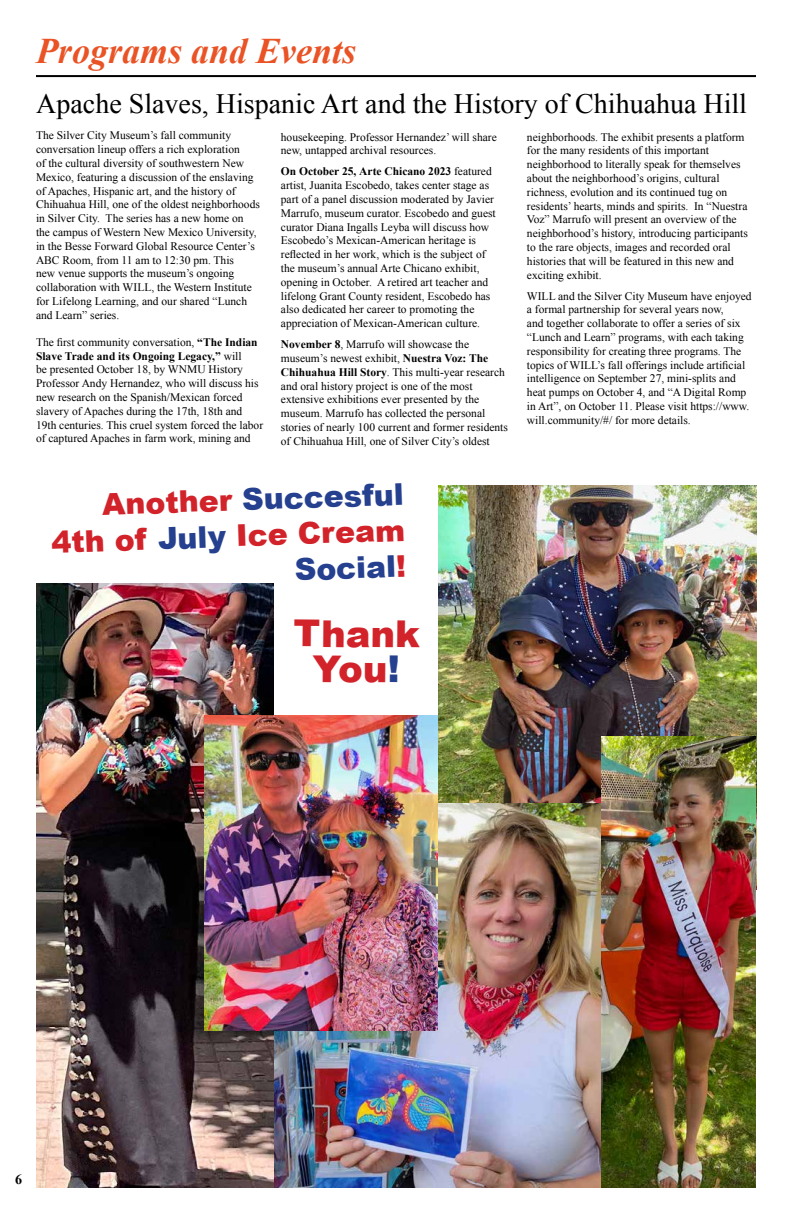
<style>
.page{position:relative;width:792px;height:1224px;background:#fff}
.page>*{position:absolute;margin:0;border:0;box-sizing:border-box;transform-origin:0 0}
.t1{font:900 37px/35.1px "Arial";color:#d2232a;text-align:center}
.t2{font:italic 700 36px "Times New Roman";color:#e95325}
.t3{font:900 30px/36px "Arial";color:#d2232a;text-align:right}
.t4{font:28px "Times New Roman";color:#000}
.t5{font:700 14px "Times New Roman";color:#000}
.t6{font:11.5px/13.8px "Times New Roman";color:#000}
.s1{font-weight:700}
.s2{color:#25408f}
</style>
<div class="page">
<hr style="left:36px;top:75px;width:720px;height:2px;background:#000">
<img style="left:438px;top:485px;width:319px;height:404px">
<img style="left:273px;top:804px;width:329px;height:384px">
<img style="left:602px;top:736px;width:154px;height:452px">
<img style="left:36px;top:584px;width:237px;height:604px">
<img style="left:204px;top:716px;width:233px;height:314px">
<h2 class="t2" style="left:36px;top:26px;width:322px">Programs and Events</h2>
<h3 class="t4" style="left:36px;top:85px;width:712px">Apache Slaves, Hispanic Art and the History of Chihuahua Hill</h3>
<p class="t6" style="left:281px;top:130px;width:217px">housekeeping. Professor Hernandez’ will share new, untapped archival resources.</p>
<p class="t6" style="left:281px;top:165px;width:216px"><span class="s1">On October 25, Arte Chicano 2023</span> featured artist, Juanita Escobedo, takes center stage as part of a panel discussion moderated by Javier Marrufo, museum curator. Escobedo and guest curator Diana Ingalls Leyba will discuss how Escobedo’s Mexican-American heritage is reflected in her work, which is the subject of the museum’s annual Arte Chicano exhibit, opening in October. A retired art teacher and lifelong Grant County resident, Escobedo has also dedicated her career to promoting the appreciation of Mexican-American culture.</p>
<p class="t6" style="left:281px;top:337px;width:229px"><span class="s1">November 8</span>, Marrufo will showcase the museum’s newest exhibit, <span class="s1">Nuestra Voz: The Chihuahua Hill Story</span>. This multi-year research and oral history project is one of the most extensive exhibitions ever presented by the museum. Marrufo has collected the personal stories of nearly 100 current and former residents of Chihuahua Hill, one of Silver City’s oldest</p>
<p class="t6" style="left:36px;top:128px;width:225px">The Silver City Museum’s fall community conversation lineup offers a rich exploration<br>of the cultural diversity of southwestern New Mexico, featuring a discussion of the enslaving of Apaches, Hispanic art, and the history of Chihuahua Hill, one of the oldest neighborhoods in Silver City. The series has a new home on the campus of Western New Mexico University, in the Besse Forward Global Resource Center’s ABC Room, from 11 am to 12:30 pm. This<br>new venue supports the museum’s ongoing collaboration with WILL, the Western Institute for Lifelong Learning, and our shared “Lunch and Learn” series.</p>
<p class="t6" style="left:36px;top:335px;width:229px">The first community conversation, <span class="s1">“The Indian Slave Trade and its Ongoing Legacy,”</span> will<br>be presented October 18, by WNMU History Professor Andy Hernandez, who will discuss his new research on the Spanish/Mexican forced slavery of Apaches during the 17th, 18th and 19th centuries. This cruel system forced the labor of captured Apaches in farm work, mining and</p>
<p class="t6" style="left:527px;top:130px;width:222px">neighborhoods. The exhibit presents a platform for the many residents of this important neighborhood to literally speak for themselves about the neighborhood’s origins, cultural richness, evolution and its continued tug on residents’ hearts, minds and spirits. In “Nuestra Voz” Marrufo will present an overview of the neighborhood’s history, introducing participants to the rare objects, images and recorded oral histories that will be featured in this new and exciting exhibit.</p>
<p class="t6" style="left:527px;top:289px;width:226px">WILL and the Silver City Museum have enjoyed a formal partnership for several years now,<br>and together collaborate to offer a series of six “Lunch and Learn” programs, with each taking responsibility for creating three programs. The topics of WILL’s fall offerings include artificial intelligence on September 27, mini-splits and heat pumps on October 4, and “A Digital Romp in Art”, on October 11. Please visit https://www. will.community/#/ for more details.</p>
<h3 class="t3" style="left:50px;top:487px;width:355px;rotate:-2deg">Another <span class="s2">Succesful<br></span>4th of <span class="s2">July</span> Ice Cream<br><span class="s2">Social</span>!</h3>
<h1 class="t1" style="left:294px;top:614px;width:128px;rotate:1deg">Thank<br>You<span class="s2">!</span></h1>
<p class="t5" style="left:15px;top:1170px;width:8px">6</p>
</div>
